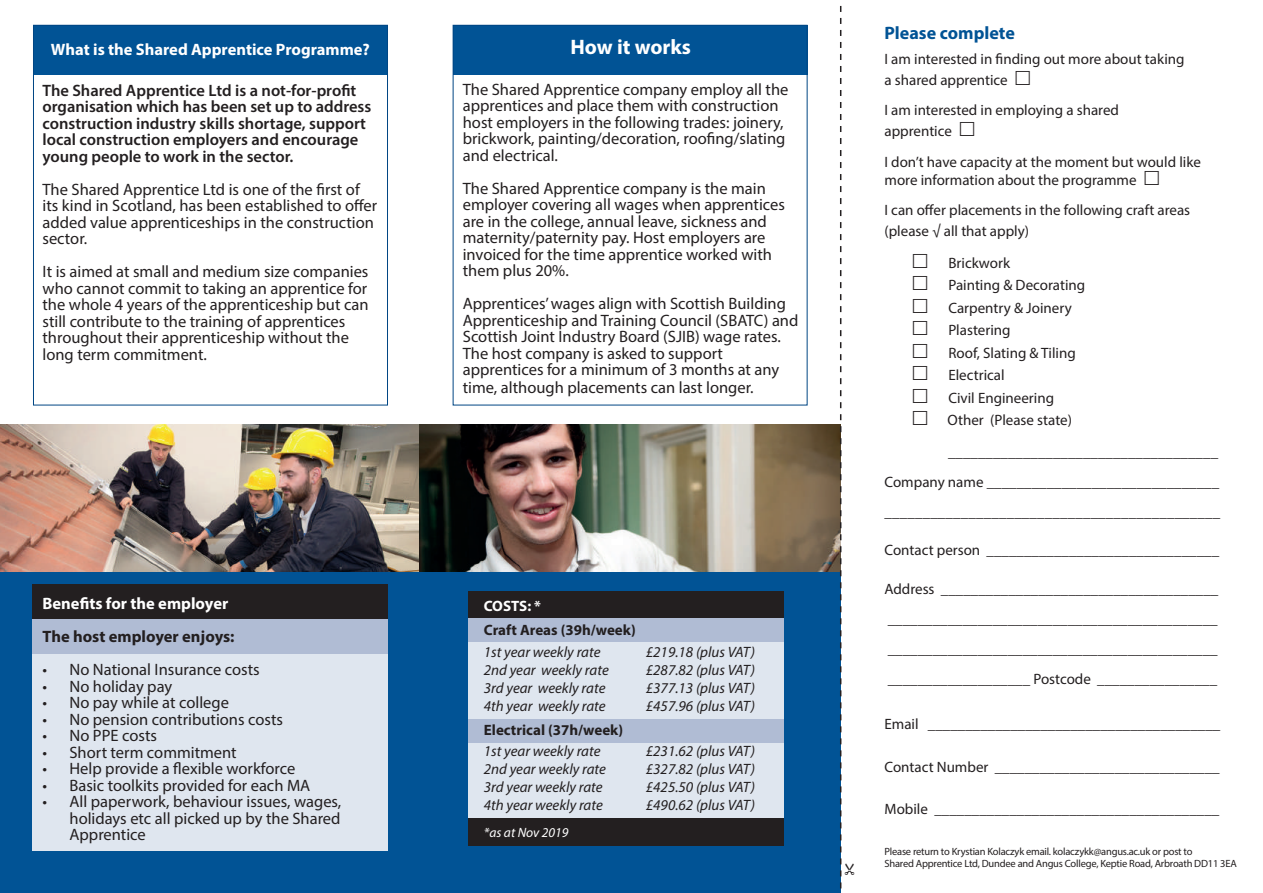
<style>
.page{position:relative;width:1263px;height:893px;background:#fff}
.page>*{position:absolute;margin:0;border:0;box-sizing:border-box;transform-origin:0 0}
.t1{font:700 21px "Myriad Pro";letter-spacing:-.005em;color:#fff}
.t2{font:700 18px "Myriad Pro";color:#015395}
.t3{font:16.5px/16.5px "Myriad Pro";color:#231f20}
.t4{font:600 16.5px/16.5px "Myriad Pro";color:#231f20}
.t5{font:700 16.5px "Myriad Pro";color:#fff}
.t6{font:700 16.5px "Myriad Pro";color:#231f20}
.t7{font:15px/22.5px "Myriad Pro";color:#231f20}
.t8{font:italic 15px "Myriad Pro";color:#231f20}
.t9{font:700 15px "Myriad Pro";color:#231f20}
.t10{font:700 15px "Myriad Pro";letter-spacing:-.005em;color:#fff}
.t11{font:italic 13.5px "Myriad Pro";color:#fff}
.t12{font:10.5px/12.6px "Myriad Pro";letter-spacing:-.02em;color:#231f20}
</style>
<div class="page">
<div style="left:453px;top:25px;width:354px;height:49px;background:#015395"></div>
<div style="left:453px;top:25px;width:354px;height:380px;border:1px solid #004684"></div>
<div style="left:33px;top:25px;width:354px;height:49px;background:#015395"></div>
<div style="left:33px;top:25px;width:355px;height:380px;border:1px solid #004684"></div>
<div style="left:0;top:525px;width:840px;height:368px;background:#015395"></div>
<div style="left:32px;top:585px;width:356px;height:260px;background:#231f20"></div>
<div style="left:32px;top:624px;width:356px;height:226px;background:#dfe6ef"></div>
<div style="left:32px;top:620px;width:356px;height:34px;background:#b0bcd4"></div>
<div style="left:468px;top:591px;width:316px;height:254px;background:#231f20"></div>
<div style="left:468px;top:618px;width:316px;height:200px;background:#dfe6ef"></div>
<div style="left:468px;top:618px;width:316px;height:23px;background:#b0bcd4"></div>
<div style="left:468px;top:719px;width:316px;height:23px;background:#b0bcd4"></div>
<img style="left:0;top:424px;width:840px;height:148px">
<svg style="left:840px;top:5px;width:2px;height:888px"></svg>
<p class="t5" style="left:51px;top:39px;width:320px">What is the Shared Apprentice Programme?</p>
<p class="t4" style="left:43px;top:81px;width:330px">The Shared Apprentice Ltd is a not-for-profit organisation which has been set up to address construction industry skills shortage, support local construction employers and encourage young people to work in the sector.</p>
<p class="t3" style="left:43px;top:181px;width:336px">The Shared Apprentice Ltd is one of the first of its kind in Scotland, has been established to offer added value apprenticeships in the construction sector.</p>
<p class="t3" style="left:43px;top:263px;width:327px">It is aimed at small and medium size companies who cannot commit to taking an apprentice for the whole 4 years of the apprenticeship but can still contribute to the training of apprentices throughout their apprenticeship without the long term commitment.</p>
<p class="t5" style="left:43px;top:593px;width:187px">Benefits for the employer</p>
<p class="t6" style="left:43px;top:626px;width:194px">The host employer enjoys:</p>
<p class="t3" style="left:43px;top:661px;width:219px">• No National Insurance costs</p>
<p class="t3" style="left:43px;top:678px;width:131px">• No holiday pay</p>
<p class="t3" style="left:43px;top:694px;width:188px">• No pay while at college</p>
<p class="t3" style="left:43px;top:711px;width:242px">• No pension contributions costs</p>
<p class="t3" style="left:43px;top:727px;width:116px">• No PPE costs</p>
<p class="t3" style="left:43px;top:744px;width:196px">• Short term commitment</p>
<p class="t3" style="left:43px;top:760px;width:254px">• Help provide a flexible workforce</p>
<p class="t3" style="left:43px;top:777px;width:269px">• Basic toolkits provided for each MA</p>
<p class="t3" style="left:70px;top:793px;width:273px;text-align:justify;text-indent:-27px">• All paperwork, behaviour issues, wages, holidays etc all picked up by the Shared Apprentice</p>
<p class="t1" style="left:571px;top:34px;width:122px">How it works</p>
<p class="t3" style="left:463px;top:81px;width:327px">The Shared Apprentice company employ all the apprentices and place them with construction host employers in the following trades: joinery, brickwork, painting/decoration, roofing/slating and electrical.</p>
<p class="t3" style="left:463px;top:180px;width:324px">The Shared Apprentice company is the main employer covering all wages when apprentices are in the college, annual leave, sickness and maternity/paternity pay. Host employers are invoiced for the time apprentice worked with them plus 20%.</p>
<p class="t3" style="left:463px;top:295px;width:337px">Apprentices’ wages align with Scottish Building Apprenticeship and Training Council (SBATC) and Scottish Joint Industry Board (SJIB) wage rates.<br>The host company is asked to support apprentices for a minimum of 3 months at any</p>
<p class="t3" style="left:463px;top:379px;width:292px">time, although placements can last longer.</p>
<p class="t10" style="left:484px;top:596px;width:59px">COSTS: *</p>
<p class="t9" style="left:484px;top:620px;width:153px">Craft Areas (39h/week)</p>
<p class="t8" style="left:484px;top:643px;width:118px">1st year weekly rate</p>
<p class="t8" style="left:646px;top:643px;width:111px">£219.18 (plus VAT)</p>
<p class="t8" style="left:484px;top:661px;width:126px">2nd year weekly rate</p>
<p class="t8" style="left:646px;top:661px;width:111px">£287.82 (plus VAT)</p>
<p class="t8" style="left:484px;top:679px;width:123px">3rd year weekly rate</p>
<p class="t8" style="left:646px;top:679px;width:111px">£377.13 (plus VAT)</p>
<p class="t8" style="left:484px;top:697px;width:123px">4th year weekly rate</p>
<p class="t8" style="left:646px;top:697px;width:111px">£457.96 (plus VAT)</p>
<p class="t9" style="left:484px;top:720px;width:141px">Electrical (37h/week)</p>
<p class="t8" style="left:484px;top:742px;width:118px">1st year weekly rate</p>
<p class="t8" style="left:646px;top:742px;width:111px">£231.62 (plus VAT)</p>
<p class="t8" style="left:484px;top:760px;width:124px">2nd year weekly rate</p>
<p class="t8" style="left:646px;top:760px;width:111px">£327.82 (plus VAT)</p>
<p class="t8" style="left:484px;top:778px;width:120px">3rd year weekly rate</p>
<p class="t8" style="left:646px;top:778px;width:111px">£425.50 (plus VAT)</p>
<p class="t8" style="left:484px;top:796px;width:121px">4th year weekly rate</p>
<p class="t8" style="left:646px;top:796px;width:111px">£490.62 (plus VAT)</p>
<p class="t11" style="left:484px;top:824px;width:86px">*as at Nov 2019</p>
<p class="t2" style="left:884px;top:21px;width:132px">Please complete</p>
<p class="t7" style="left:884px;top:48px;width:302px;line-height:21px">I am interested in finding out more about taking a shared apprentice</p>
<p class="t7" style="left:884px;top:99px;width:236px;line-height:21px">I am interested in employing a shared apprentice</p>
<p class="t7" style="left:884px;top:153px;width:318px;line-height:18px">I don’t have capacity at the moment but would like more information about the programme</p>
<p class="t7" style="left:884px;top:200px;width:307px;line-height:21px">I can offer placements in the following craft areas (please √ all that apply)</p>
<p class="t7" style="left:947px;top:251px;width:139px">Brickwork<br>Painting &amp; Decorating<br>Carpentry &amp; Joinery<br>Plastering<br>Roof, Slating &amp; Tiling<br>Electrical<br>Civil Engineering<br>Other (Please state)</p>
<p class="t7" style="left:884px;top:437px;width:337px;line-height:30px;text-indent:64px">____________________________________<br>Company name _______________________________ ____________________________________________</p>
<p class="t7" style="left:884px;top:539px;width:336px">Contact person _______________________________</p>
<p class="t7" style="left:884px;top:574px;width:335px;line-height:30px;text-align:justify">Address _____________________________________ ____________________________________________ ____________________________________________ ___________________ Postcode ________________</p>
<p class="t7" style="left:884px;top:712px;width:337px">Email _______________________________________</p>
<p class="t7" style="left:884px;top:755px;width:337px">Contact Number ______________________________</p>
<p class="t7" style="left:884px;top:798px;width:336px">Mobile ______________________________________</p>
<p class="t12" style="left:884px;top:845px;width:354px">Please return to Krystian Kolaczyk email. kolaczykk@angus.ac.uk or post to<br>Shared Apprentice Ltd, Dundee and Angus College, Keptie Road, Arbroath DD11 3EA</p>
</div>
